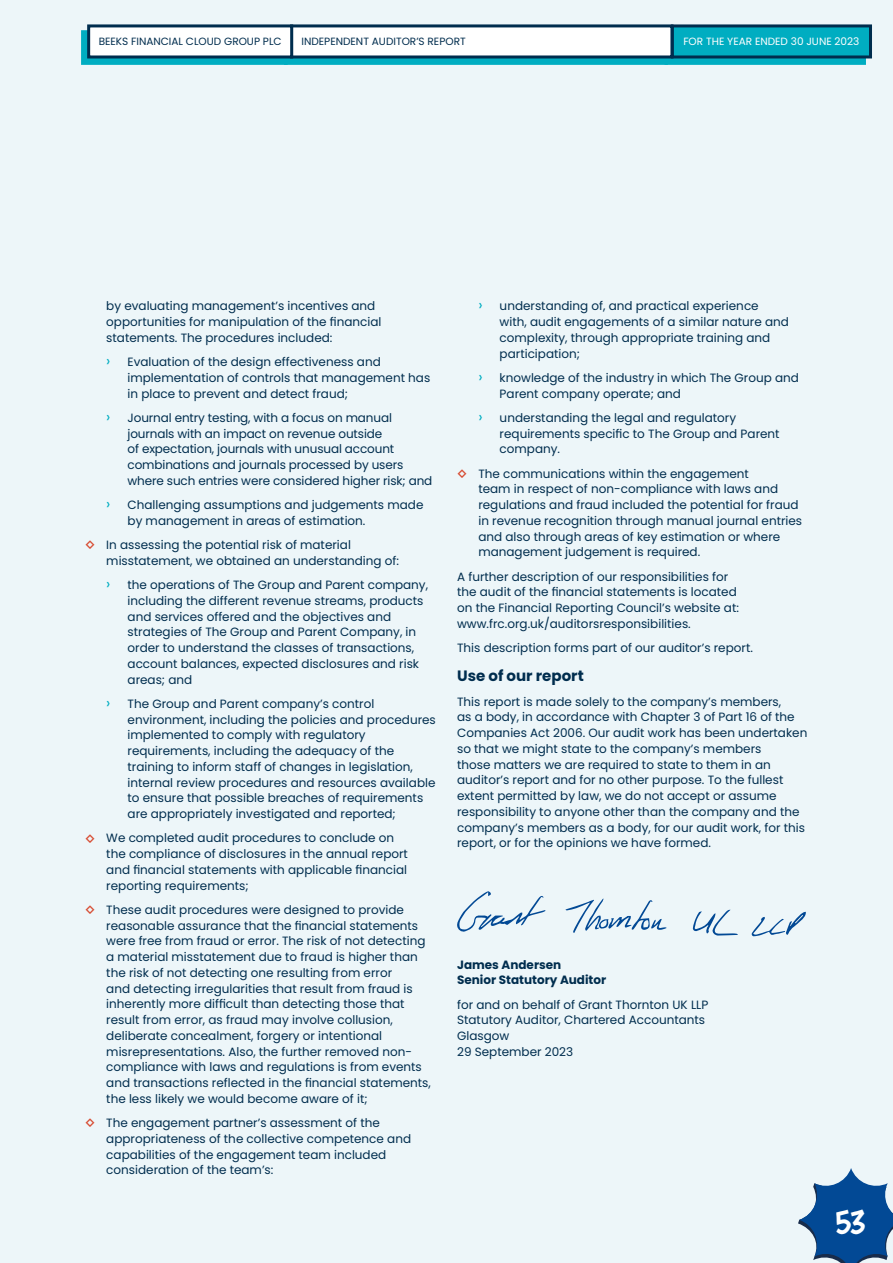
<style>
.page{position:relative;width:893px;height:1263px;background:#edf6f9}
.page>*{position:absolute;margin:0;border:0;box-sizing:border-box;transform-origin:0 0}
.t1{font:36px "Astounder Squared LCBB";color:#fff}
.t2{font:700 15px "Poppins";color:#002d4e}
.t3{font:12px/15.8px "Poppins";color:#002d4e}
.t4{font:700 12px/15.8px "Poppins";color:#002d4e}
.t5{font:10.5px "Poppins";color:#002d4e}
.t6{font:10.5px "Poppins";color:#fff}
.s1{font-size:15px;color:#00adc1}
.s2{font-size:18px;color:#d74a30}
</style>
<div class="page">
<svg style="left:457px;top:891px;width:349px;height:45px"></svg>
<svg style="left:668px;top:58px;width:198px;height:7px"></svg>
<div style="left:672px;top:26px;width:198px;height:31px;background:#00adc1"></div>
<div style="left:671px;top:24px;width:201px;height:34px;border:3px solid #002d4e"></div>
<svg style="left:287px;top:58px;width:381px;height:7px;background:#04a5b9"></svg>
<div style="left:292px;top:26px;width:380px;height:31px;background:#fff"></div>
<div style="left:290px;top:24px;width:383px;height:34px;border:3px solid #002d4e"></div>
<div style="left:81px;top:30px;width:206px;height:35px;background:#00adc1"></div>
<div style="left:89px;top:26px;width:203px;height:31px;background:#fff"></div>
<div style="left:87px;top:24px;width:206px;height:34px;border:3px solid #002d4e"></div>
<svg style="left:798px;top:1168px;width:95px;height:95px"></svg>
<p class="t5" style="left:99px;top:36px;width:184px">BEEKS FINANCIAL CLOUD GROUP PLC</p>
<p class="t5" style="left:302px;top:36px;width:166px">INDEPENDENT AUDITOR’S REPORT</p>
<p class="t6" style="left:683px;top:36px;width:178px">FOR THE YEAR ENDED 30 JUNE 2023</p>
<p class="t3" style="left:106px;top:298px;width:277px">by evaluating management’s incentives and opportunities for manipulation of the financial statements. The procedures included:</p>
<p class="t3" style="left:128px;top:354px;width:304px;text-indent:-21px"><span class="s1">›</span> Evaluation of the design effectiveness and implementation of controls that management has in place to prevent and detect fraud;</p>
<p class="t3" style="left:128px;top:410px;width:306px;text-indent:-21px"><span class="s1">›</span> Journal entry testing, with a focus on manual journals with an impact on revenue outside<br>of expectation, journals with unusual account combinations and journals processed by users where such entries were considered higher risk; and</p>
<p class="t3" style="left:128px;top:497px;width:297px;text-indent:-21px"><span class="s1">›</span> Challenging assumptions and judgements made by management in areas of estimation.</p>
<p class="t3" style="left:106px;top:537px;width:294px;text-indent:-21px"><span class="s2">◊</span> In assessing the potential risk of material misstatement, we obtained an understanding of:</p>
<p class="t3" style="left:128px;top:577px;width:302px;text-indent:-21px"><span class="s1">›</span> the operations of The Group and Parent company, including the different revenue streams, products and services offered and the objectives and strategies of The Group and Parent Company, in order to understand the classes of transactions, account balances, expected disclosures and risk areas; and</p>
<p class="t3" style="left:128px;top:696px;width:310px;text-indent:-21px"><span class="s1">›</span> The Group and Parent company’s control environment, including the policies and procedures implemented to comply with regulatory requirements, including the adequacy of the training to inform staff of changes in legislation, internal review procedures and resources available to ensure that possible breaches of requirements are appropriately investigated and reported;</p>
<p class="t3" style="left:106px;top:830px;width:303px;text-indent:-21px"><span class="s2">◊</span> We completed audit procedures to conclude on the compliance of disclosures in the annual report and financial statements with applicable financial reporting requirements;</p>
<p class="t3" style="left:106px;top:902px;width:326px;text-indent:-21px"><span class="s2">◊</span> These audit procedures were designed to provide reasonable assurance that the financial statements were free from fraud or error. The risk of not detecting a material misstatement due to fraud is higher than the risk of not detecting one resulting from error<br>and detecting irregularities that result from fraud is inherently more difficult than detecting those that result from error, as fraud may involve collusion, deliberate concealment, forgery or intentional misrepresentations. Also, the further removed non&shy;compliance with laws and regulations is from events and transactions reflected in the financial statements, the less likely we would become aware of it;</p>
<p class="t3" style="left:106px;top:1115px;width:306px;text-indent:-21px"><span class="s2">◊</span> The engagement partner’s assessment of the appropriateness of the collective competence and capabilities of the engagement team included consideration of the team’s:</p>
<p class="t3" style="left:500px;top:298px;width:291px;text-indent:-21px"><span class="s1">›</span> understanding of, and practical experience<br>with, audit engagements of a similar nature and complexity, through appropriate training and participation;</p>
<p class="t3" style="left:500px;top:370px;width:301px;text-indent:-21px"><span class="s1">›</span> knowledge of the industry in which The Group and<br>Parent company operate; and</p>
<p class="t3" style="left:500px;top:410px;width:281px;text-indent:-21px"><span class="s1">›</span> understanding the legal and regulatory requirements specific to The Group and Parent company.</p>
<p class="t3" style="left:478px;top:465px;width:325px;text-indent:-21px"><span class="s2">◊</span> The communications within the engagement<br>team in respect of non-compliance with laws and regulations and fraud included the potential for fraud in revenue recognition through manual journal entries and also through areas of key estimation or where management judgement is required.</p>
<p class="t3" style="left:457px;top:568px;width:283px">A further description of our responsibilities for the audit of the financial statements is located on the Financial Reporting Council’s website at: www.frc.org.uk/auditorsresponsibilities.</p>
<p class="t3" style="left:457px;top:640px;width:297px">This description forms part of our auditor’s report.</p>
<p class="t2" style="left:457px;top:667px;width:128px">Use of our report</p>
<p class="t3" style="left:457px;top:694px;width:352px">This report is made solely to the company’s members,<br>as a body, in accordance with Chapter 3 of Part 16 of the Companies Act 2006. Our audit work has been undertaken so that we might state to the company’s members<br>those matters we are required to state to them in an auditor’s report and for no other purpose. To the fullest extent permitted by law, we do not accept or assume responsibility to anyone other than the company and the company’s members as a body, for our audit work, for this report, or for the opinions we have formed.</p>
<p class="t4" style="left:457px;top:956px;width:151px">James Andersen<br>Senior Statutory Auditor</p>
<p class="t3" style="left:457px;top:996px;width:253px">for and on behalf of Grant Thornton UK LLP<br>Statutory Auditor, Chartered Accountants<br>Glasgow<br>29 September 2023</p>
<h1 class="t1" style="left:835px;top:1202px;width:32px">53</h1>
</div>
